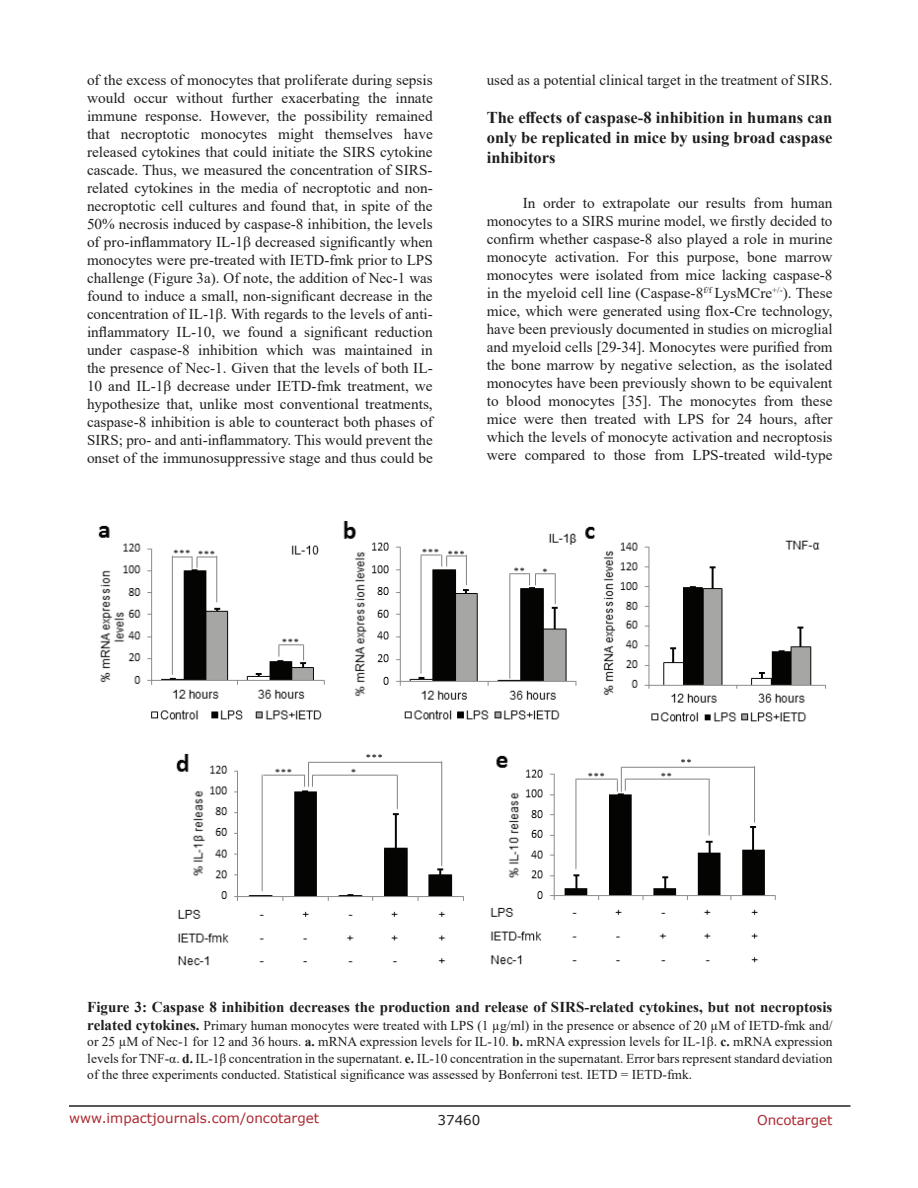
<style>
.page{position:relative;width:918px;height:1188px;background:#fff}
.page>*{position:absolute;margin:0;border:0;box-sizing:border-box;transform-origin:0 0}
.t1{font:700 16.5px/19.8px "Times New Roman";color:#201d20;text-align:justify}
.t2{font:15px/18px "Times New Roman";color:#201d20;text-align:justify}
.t3{font:700 15px "Times New Roman";color:#201d20}
.t4{font:13.5px/16.2px "Times New Roman";color:#201d20;text-align:justify}
.t5{font:13.5px "Verdana";color:#ac2830}
.t6{font:13.5px "Verdana";color:#201d20}
.s1{font-weight:700;font-size:15px}
.s2{font-weight:700}
</style>
<div class="page">
<hr style="left:69px;top:1105px;width:781px;height:2px;background:#231f20">
<img style="left:98px;top:521px;width:729px;height:445px">
<p class="t2" style="left:87px;top:71px;width:347px">of the excess of monocytes that proliferate during sepsis would occur without further exacerbating the innate immune response. However, the possibility remained that necroptotic monocytes might themselves have released cytokines that could initiate the SIRS cytokine cascade. Thus, we measured the concentration of SIRS&shy;related cytokines in the media of necroptotic and non&shy;necroptotic cell cultures and found that, in spite of the 50% necrosis induced by caspase-8 inhibition, the levels of pro-inflammatory IL-1β decreased significantly when monocytes were pre-treated with IETD-fmk prior to LPS challenge (Figure 3a). Of note, the addition of Nec-1 was found to induce a small, non-significant decrease in the concentration of IL-1β. With regards to the levels of anti&shy;inflammatory IL-10, we found a significant reduction under caspase-8 inhibition which was maintained in the presence of Nec-1. Given that the levels of both IL-10 and IL-1β decrease under IETD-fmk treatment, we hypothesize that, unlike most conventional treatments, caspase-8 inhibition is able to counteract both phases of SIRS; pro- and anti-inflammatory. This would prevent the onset of the immunosuppressive stage and thus could be</p>
<p class="t2" style="left:487px;top:71px;width:347px">used as a potential clinical target in the treatment of SIRS.</p>
<p class="t1" style="left:487px;top:107px;width:347px">The effects of caspase-8 inhibition in humans can only be replicated in mice by using broad caspase inhibitors</p>
<p class="t2" style="left:487px;top:193px;width:347px;text-indent:36px">In order to extrapolate our results from human monocytes to a SIRS murine model, we firstly decided to confirm whether caspase-8 also played a role in murine monocyte activation. For this purpose, bone marrow monocytes were isolated from mice lacking caspase-8 in the myeloid cell line (Caspase-8<sup>f/f</sup> LysMCre<sup>+/-</sup>). These mice, which were generated using flox-Cre technology, have been previously documented in studies on microglial and myeloid cells [29-34]. Monocytes were purified from the bone marrow by negative selection, as the isolated monocytes have been previously shown to be equivalent to blood monocytes [35]. The monocytes from these mice were then treated with LPS for 24 hours, after which the levels of monocyte activation and necroptosis were compared to those from LPS-treated wild-type</p>
<p class="t3" style="left:87px;top:996px;width:747px">Figure 3: Caspase 8 inhibition decreases the production and release of SIRS-related cytokines, but not necroptosis</p>
<p class="t4" style="left:87px;top:1017px;width:747px"><span class="s1">related cytokines.</span> Primary human monocytes were treated with LPS (1 µg/ml) in the presence or absence of 20 µM of IETD-fmk and/ or 25 µM of Nec-1 for 12 and 36 hours. <span class="s2">a.</span> mRNA expression levels for IL-10. <span class="s2">b.</span> mRNA expression levels for IL-1β. <span class="s2">c.</span> mRNA expression levels for TNF-α. <span class="s2">d.</span> IL-1β concentration in the supernatant. <span class="s2">e.</span> IL-10 concentration in the supernatant. Error bars represent standard deviation of the three experiments conducted. Statistical significance was assessed by Bonferroni test. IETD = IETD-fmk.</p>
<p class="t5" style="left:69px;top:1109px;width:252px">www.impactjournals.com/oncotarget</p>
<p class="t6" style="left:438px;top:1111px;width:44px">37460</p>
<p class="t5" style="left:757px;top:1111px;width:77px">Oncotarget</p>
</div>
